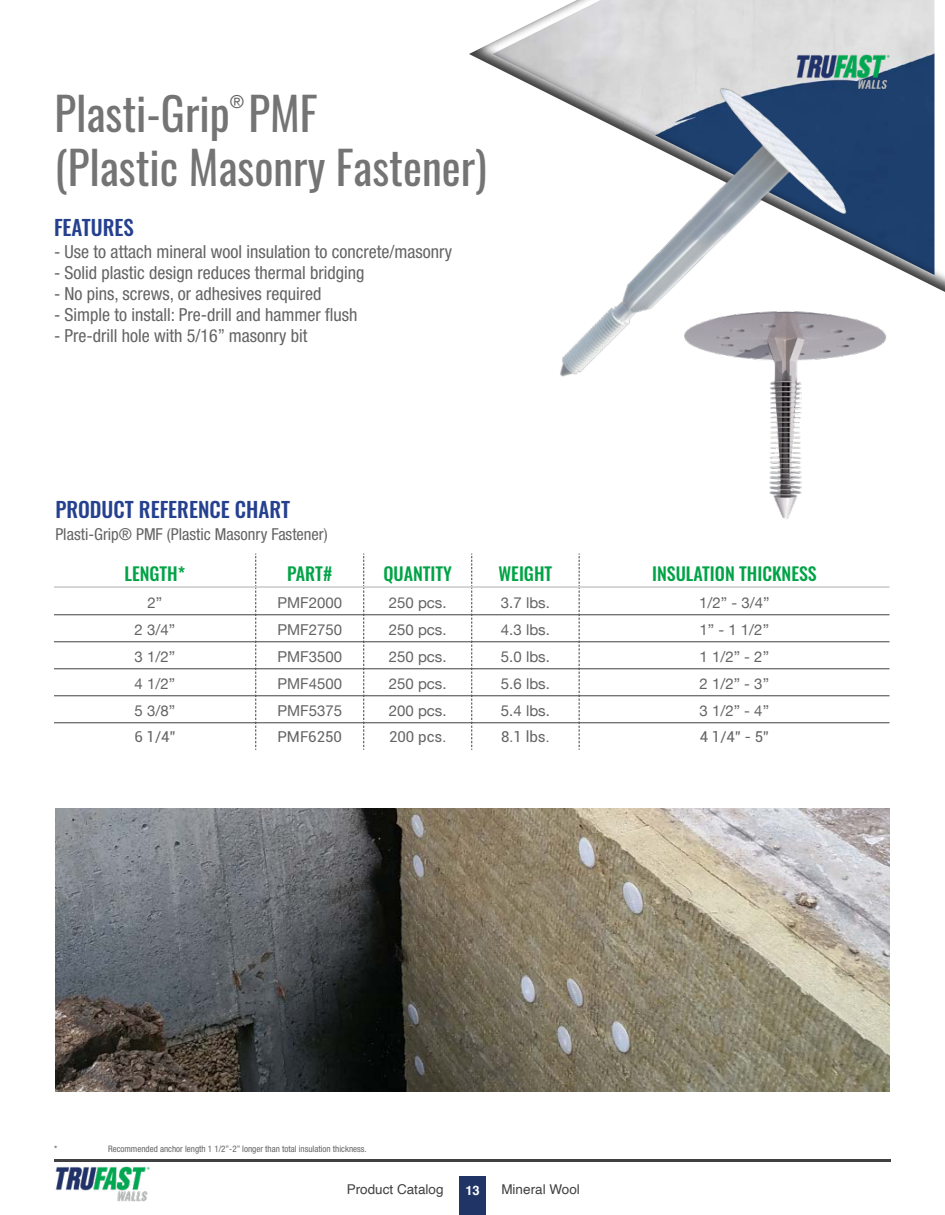
<style>
.page{position:relative;width:945px;height:1215px;background:#fff}
.page>*{position:absolute;margin:0;border:0;box-sizing:border-box;transform-origin:0 0}
.t1{font:45px "Oswald";color:#747474}
.t2{font:500 21px "Oswald";color:#25408f}
.t3{font:condensed 18px "Helvetica Neue LT Std";color:#646464}
.t4{font:500 18px "Oswald";color:#00a346}
.t5{font:condensed 16.5px "Helvetica Neue LT Std";color:#646464}
.t6{font:15px "Helvetica Neue";color:#646464}
.t7{font:15px "Roboto";color:#646464}
.t8{font:13.5px "Helvetica";color:#414042}
.t9{font:700 12.9px "Helvetica";color:#fff}
.t10{font:condensed 9px "Helvetica Neue LT Std";color:#646464}
</style>
<div class="page">
<img style="left:55px;top:1166px;width:95px;height:36px">
<div style="left:466px;top:0;width:479px;height:293px;background:#000;opacity:.75"></div>
<img style="left:795px;top:54px;width:95px;height:36px">
<svg style="left:54px;top:615px;width:836px;height:135px"></svg>
<hr style="left:54px;top:586px;width:202px;height:2px;background:#c9c9c8">
<hr style="left:256px;top:586px;width:108px;height:2px;background:#c9c9c8">
<hr style="left:364px;top:586px;width:108px;height:2px;background:#c9c9c8">
<hr style="left:472px;top:586px;width:107px;height:2px;background:#c9c9c8">
<hr style="left:579px;top:586px;width:310px;height:2px;background:#c9c9c8">
<hr style="left:54px;top:615px;width:202px;height:1px;background:#414042">
<hr style="left:256px;top:615px;width:108px;height:1px;background:#414042">
<hr style="left:364px;top:615px;width:108px;height:1px;background:#414042">
<hr style="left:472px;top:615px;width:107px;height:1px;background:#414042">
<hr style="left:579px;top:615px;width:310px;height:1px;background:#414042">
<hr style="left:54px;top:642px;width:202px;height:1px;background:#414042">
<hr style="left:256px;top:642px;width:108px;height:1px;background:#414042">
<hr style="left:364px;top:642px;width:108px;height:1px;background:#414042">
<hr style="left:472px;top:642px;width:107px;height:1px;background:#414042">
<hr style="left:579px;top:642px;width:310px;height:1px;background:#414042">
<hr style="left:54px;top:669px;width:202px;height:1px;background:#414042">
<hr style="left:256px;top:669px;width:108px;height:1px;background:#414042">
<hr style="left:364px;top:669px;width:108px;height:1px;background:#414042">
<hr style="left:472px;top:669px;width:107px;height:1px;background:#414042">
<hr style="left:579px;top:669px;width:310px;height:1px;background:#414042">
<hr style="left:54px;top:696px;width:202px;height:1px;background:#414042">
<hr style="left:256px;top:696px;width:108px;height:1px;background:#414042">
<hr style="left:364px;top:696px;width:108px;height:1px;background:#414042">
<hr style="left:472px;top:696px;width:107px;height:1px;background:#414042">
<hr style="left:579px;top:696px;width:310px;height:1px;background:#414042">
<svg style="left:255px;top:554px;width:1px;height:196px"></svg>
<svg style="left:363px;top:554px;width:1px;height:196px"></svg>
<svg style="left:471px;top:554px;width:1px;height:196px"></svg>
<svg style="left:579px;top:554px;width:1px;height:196px"></svg>
<hr style="left:54px;top:723px;width:202px;height:1px;background:#414042">
<hr style="left:256px;top:723px;width:108px;height:1px;background:#414042">
<hr style="left:364px;top:723px;width:108px;height:1px;background:#414042">
<hr style="left:472px;top:723px;width:107px;height:1px;background:#414042">
<hr style="left:579px;top:723px;width:310px;height:1px;background:#414042">
<img style="left:493px;top:78px;width:364px;height:299px">
<div style="left:459px;top:1177px;width:27px;height:38px;background:#203566"></div>
<hr style="left:54px;top:1159px;width:837px;height:2px;background:#414042">
<img style="left:55px;top:808px;width:835px;height:283px">
<img style="left:675px;top:301px;width:212px;height:218px">
<p class="t3" style="left:230px;top:91px;width:16px">®</p>
<p class="t1" style="left:54px;top:74px;width:265px">Plasti-Grip PMF</p>
<p class="t1" style="left:54px;top:128px;width:434px">(Plastic Masonry Fastener)</p>
<p class="t2" style="left:54px;top:208px;width:81px">FEATURES</p>
<p class="t3" style="left:54px;top:241px;width:400px">- Use to attach mineral wool insulation to concrete/masonry</p>
<p class="t3" style="left:54px;top:262px;width:312px">- Solid plastic design reduces thermal bridging</p>
<p class="t3" style="left:54px;top:283px;width:269px">- No pins, screws, or adhesives required</p>
<p class="t3" style="left:54px;top:304px;width:305px">- Simple to install: Pre-drill and hammer flush</p>
<p class="t3" style="left:54px;top:325px;width:255px">- Pre-drill hole with 5/16” masonry bit</p>
<p class="t2" style="left:55px;top:490px;width:236px">PRODUCT REFERENCE CHART</p>
<p class="t5" style="left:55px;top:524px;width:274px">Plasti-Grip® PMF (Plastic Masonry Fastener)</p>
<p class="t4" style="left:125px;top:558px;width:62px">LENGTH*</p>
<p class="t4" style="left:287px;top:558px;width:46px">PART#</p>
<p class="t4" style="left:383px;top:558px;width:70px">QUANTITY</p>
<p class="t4" style="left:499px;top:558px;width:55px">WEIGHT</p>
<p class="t4" style="left:652px;top:558px;width:166px">INSULATION THICKNESS</p>
<p class="t6" style="left:148px;top:592px;width:16px">2”</p>
<p class="t6" style="left:277px;top:592px;width:66px">PMF2000</p>
<p class="t6" style="left:389px;top:592px;width:59px">250 pcs.</p>
<p class="t6" style="left:501px;top:592px;width:50px">3.7 lbs.</p>
<p class="t6" style="left:699px;top:592px;width:72px">1/2” - 3/4”</p>
<p class="t6" style="left:135px;top:619px;width:42px">2 3/4”</p>
<p class="t6" style="left:277px;top:619px;width:66px">PMF2750</p>
<p class="t6" style="left:389px;top:619px;width:59px">250 pcs.</p>
<p class="t6" style="left:501px;top:619px;width:50px">4.3 lbs.</p>
<p class="t6" style="left:700px;top:619px;width:71px">1” - 1 1/2”</p>
<p class="t6" style="left:135px;top:646px;width:42px">3 1/2”</p>
<p class="t6" style="left:277px;top:646px;width:66px">PMF3500</p>
<p class="t6" style="left:389px;top:646px;width:59px">250 pcs.</p>
<p class="t6" style="left:501px;top:646px;width:50px">5.0 lbs.</p>
<p class="t6" style="left:700px;top:646px;width:71px">1 1/2” - 2”</p>
<p class="t6" style="left:135px;top:673px;width:42px">4 1/2”</p>
<p class="t6" style="left:277px;top:673px;width:66px">PMF4500</p>
<p class="t6" style="left:389px;top:673px;width:59px">250 pcs.</p>
<p class="t6" style="left:501px;top:673px;width:50px">5.6 lbs.</p>
<p class="t6" style="left:700px;top:673px;width:71px">2 1/2” - 3”</p>
<p class="t6" style="left:135px;top:700px;width:42px">5 3/8”</p>
<p class="t6" style="left:277px;top:700px;width:66px">PMF5375</p>
<p class="t6" style="left:389px;top:700px;width:59px">200 pcs.</p>
<p class="t6" style="left:501px;top:700px;width:50px">5.4 lbs.</p>
<p class="t6" style="left:700px;top:700px;width:71px">3 1/2” - 4”</p>
<p class="t7" style="left:134px;top:726px;width:42px">6 1/4”</p>
<p class="t7" style="left:277px;top:726px;width:66px">PMF6250</p>
<p class="t7" style="left:389px;top:726px;width:59px">200 pcs.</p>
<p class="t7" style="left:501px;top:726px;width:50px">8.1 lbs.</p>
<p class="t7" style="left:700px;top:726px;width:71px">4 1/4” - 5”</p>
<p class="t10" style="left:54px;top:1144px;width:5px">*</p>
<p class="t10" style="left:108px;top:1144px;width:260px">Recommended anchor length 1 1/2”-2” longer than total insulation thickness.</p>
<p class="t8" style="left:347px;top:1179px;width:98px">Product Catalog</p>
<p class="t9" style="left:465px;top:1180px;width:16px">13</p>
<p class="t8" style="left:501px;top:1179px;width:80px">Mineral Wool</p>
</div>
